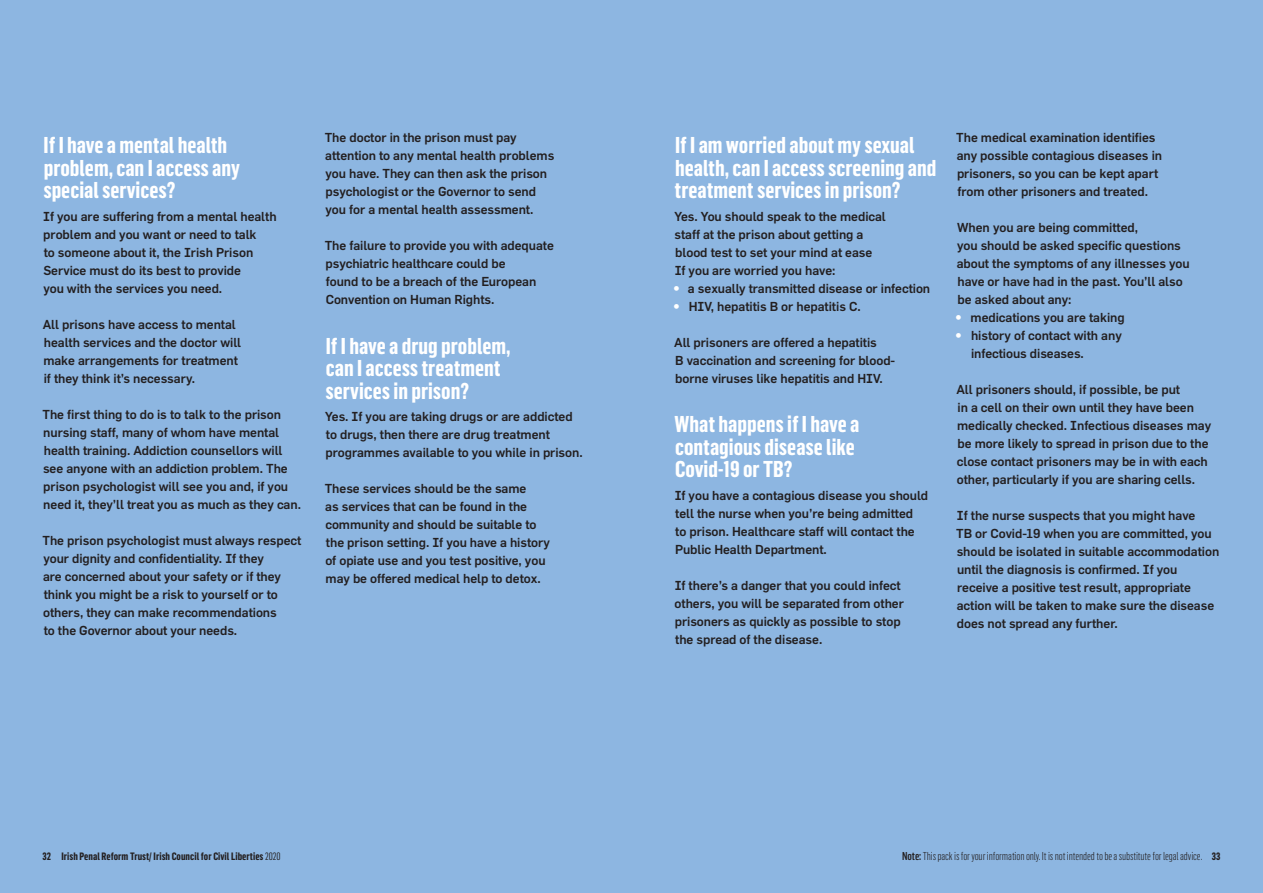
<style>
.page{position:relative;width:1263px;height:893px;background:#8db6e1}
.page>*{position:absolute;margin:0;border:0;box-sizing:border-box;transform-origin:0 0}
.t1{font:700 22.5px/22.5px "Flama Condensed";color:#fff}
.t2{font:500 12.75px/18px "Flama";letter-spacing:-.005em;color:#231f20}
.t3{font:300 11.25px "Flama Condensed";letter-spacing:-.01em;color:#231f20}
.t4{font:700 10.5px "Flama Condensed";letter-spacing:.005em;color:#231f20}
.s1{font-weight:900;color:#fff}
.s2{font-weight:400}
.s3{font-weight:500}
.s4{font-weight:700;font-size:10.5px}
</style>
<div class="page">
<h1 class="t1" style="left:43px;top:133px;width:198px">If I have a mental health problem, can I access any special services?</h1>
<p class="t2" style="left:43px;top:207px;width:235px">If you are suffering from a mental health problem and you want or need to talk<br>to someone about it, the Irish Prison Service must do its best to provide<br>you with the services you need.</p>
<p class="t2" style="left:43px;top:315px;width:200px">All prisons have access to mental health services and the doctor will make arrangements for treatment if they think it’s necessary.</p>
<p class="t2" style="left:43px;top:405px;width:260px">The first thing to do is to talk to the prison nursing staff, many of whom have mental health training. Addiction counsellors will see anyone with an addiction problem. The prison psychologist will see you and, if you need it, they’ll treat you as much as they can.</p>
<p class="t2" style="left:43px;top:531px;width:260px">The prison psychologist must always respect your dignity and confidentiality. If they<br>are concerned about your safety or if they think you might be a risk to yourself or to others, they can make recommendations<br>to the Governor about your needs.</p>
<p class="t2" style="left:325px;top:128px;width:231px">The doctor in the prison must pay attention to any mental health problems you have. They can then ask the prison psychologist or the Governor to send you for a mental health assessment.</p>
<p class="t2" style="left:325px;top:236px;width:231px">The failure to provide you with adequate psychiatric healthcare could be<br>found to be a breach of the European Convention on Human Rights.</p>
<h1 class="t1" style="left:326px;top:334px;width:186px">If I have a drug problem, can I access treatment services in prison?</h1>
<p class="t2" style="left:325px;top:407px;width:259px">Yes. If you are taking drugs or are addicted to drugs, then there are drug treatment programmes available to you while in prison.</p>
<p class="t2" style="left:325px;top:479px;width:227px">These services should be the same<br>as services that can be found in the community and should be suitable to the prison setting. If you have a history of opiate use and you test positive, you may be offered medical help to detox.</p>
<h1 class="t1" style="left:675px;top:133px;width:263px">If I am worried about my sexual health, can I access screening and treatment services in prison?</h1>
<p class="t2" style="left:674px;top:207px;width:213px">Yes. You should speak to the medical staff at the prison about getting a blood test to set your mind at ease<br>If you are worried you have:</p>
<p class="t2" style="left:673px;top:279px;width:258px"><span class="s1">•</span> a sexually transmitted disease or infection</p>
<p class="t2" style="left:673px;top:297px;width:189px"><span class="s1">•</span> HIV, hepatitis B or hepatitis C.</p>
<p class="t2" style="left:674px;top:333px;width:223px">All prisoners are offered a hepatitis<br>B vaccination and screening for blood&shy;borne viruses like hepatitis and HIV.</p>
<h1 class="t1" style="left:675px;top:412px;width:186px">What happens if I have a contagious disease like<br>Covid-19 or TB?</h1>
<p class="t2" style="left:675px;top:486px;width:255px">If you have a contagious disease you should tell the nurse when you’re being admitted<br>to prison. Healthcare staff will contact the Public Health Department.</p>
<p class="t2" style="left:675px;top:576px;width:231px">If there’s a danger that you could infect others, you will be separated from other prisoners as quickly as possible to stop the spread of the disease.</p>
<p class="t2" style="left:956px;top:128px;width:207px">The medical examination identifies any possible contagious diseases in prisoners, so you can be kept apart from other prisoners and treated.</p>
<p class="t2" style="left:957px;top:218px;width:234px">When you are being committed,<br>you should be asked specific questions about the symptoms of any illnesses you have or have had in the past. You’ll also be asked about any:</p>
<p class="t2" style="left:956px;top:308px;width:171px"><span class="s1">•</span> medications you are taking</p>
<p class="t2" style="left:971px;top:326px;width:152px;text-indent:-15px"><span class="s1">•</span> history of contact with any infectious diseases.</p>
<p class="t2" style="left:956px;top:380px;width:256px">All prisoners should, if possible, be put<br>in a cell on their own until they have been medically checked. Infectious diseases may be more likely to spread in prison due to the close contact prisoners may be in with each other, particularly if you are sharing cells.</p>
<p class="t2" style="left:956px;top:506px;width:264px">If the nurse suspects that you might have<br>TB or Covid-19 when you are committed, you should be isolated in suitable accommodation until the diagnosis is confirmed. If you receive a positive test result, appropriate action will be taken to make sure the disease does not spread any further.</p>
<p class="t4" style="left:43px;top:850px;width:239px">32 Irish Penal Reform Trust/ Irish Council for Civil Liberties <span class="s2">2020</span></p>
<p class="t3" style="left:902px;top:849px;width:320px"><span class="s3">Note:</span>This pack is for your information only. It is not intended to be a substitute for legal advice. <span class="s4">33</span></p>
</div>
